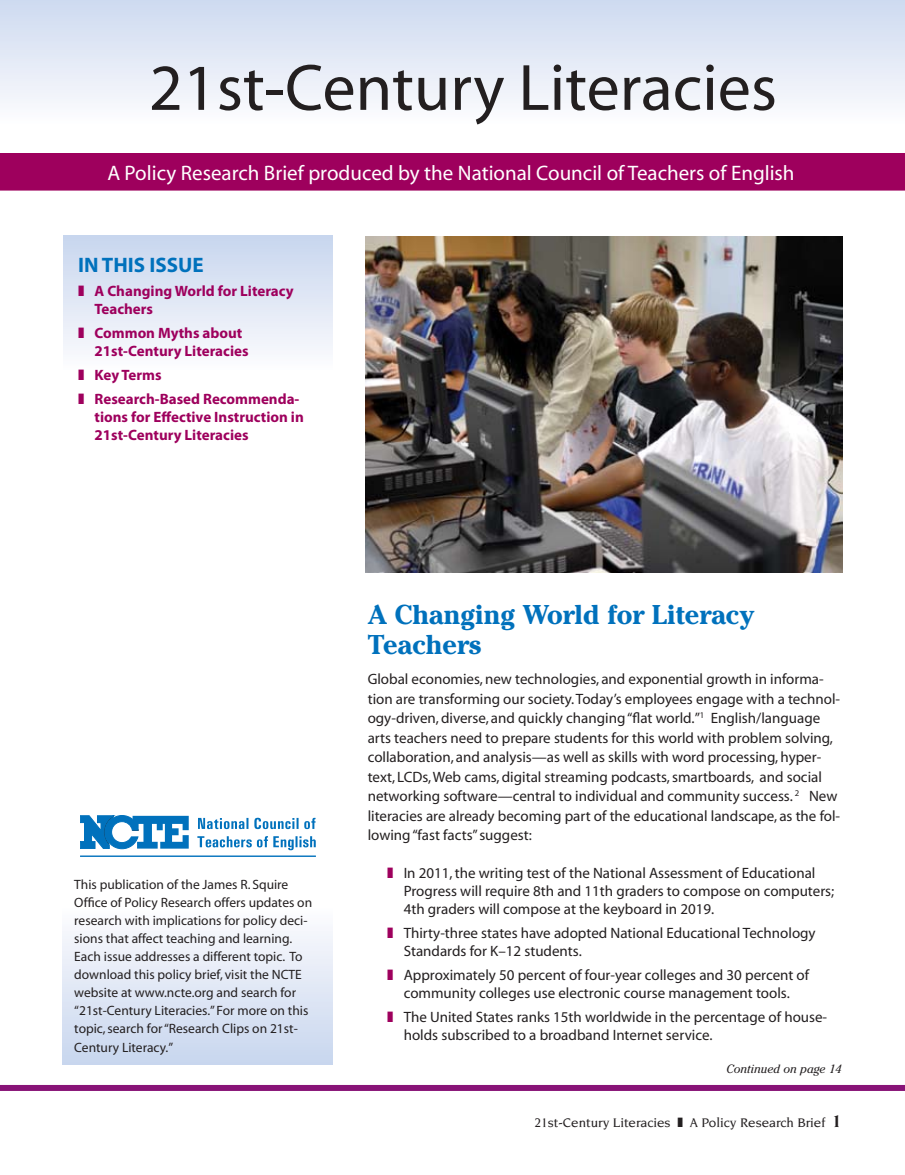
<style>
.page{position:relative;width:905px;height:1175px;background:#fff}
.page>*{position:absolute;margin:0;border:0;box-sizing:border-box;transform-origin:0 0}
.t1{font:66px "Myriad";color:#231f20}
.t2{font:700 27px/30px "Cheltenham";color:#0071bc}
.t3{font:21px "Myriad";color:#fff}
.t4{font:700 21px "Myriad";color:#0071bc}
.t5{font:15px/19.5px "Myriad";color:#231f20}
.t6{font:700 15px/18px "Myriad Pro";color:#9e005d}
.t7{font:13.5px/18px "Myriad";color:#231f20}
.t8{font:500 13.5px "Novarese";color:#231f20}
.t9{font:italic 12px "Cheltenham";color:#231f20}
</style>
<div class="page">
<div style="left:62px;top:872px;width:270px;height:192px;background:linear-gradient(to bottom,#fff,#c9d7ee)"></div>
<div style="left:63px;top:236px;width:269px;height:164px;background:linear-gradient(to bottom,#c9d6ee,#fff)"></div>
<div style="left:0;top:0;width:904px;height:154px;background:linear-gradient(to bottom,#cedaf0,#fff)"></div>
<div style="left:0;top:153px;width:904px;height:37px;background:#9e005d"></div>
<div style="left:0;top:1084px;width:904px;height:6px;background:#881377"></div>
<hr style="left:80px;top:855px;width:236px;height:1px;background:#0071bc">
<svg style="left:198px;top:818px;width:50px;height:11px"></svg>
<svg style="left:254px;top:817px;width:44px;height:12px"></svg>
<svg style="left:304px;top:817px;width:11px;height:12px"></svg>
<svg style="left:197px;top:836px;width:119px;height:14px"></svg>
<svg style="left:80px;top:815px;width:109px;height:34px"></svg>
<img style="left:365px;top:236px;width:477px;height:336px">
<svg style="left:79px;top:286px;width:5px;height:10px"></svg>
<svg style="left:79px;top:328px;width:5px;height:10px"></svg>
<svg style="left:79px;top:370px;width:5px;height:10px"></svg>
<svg style="left:79px;top:394px;width:5px;height:6px"></svg>
<h1 class="t1" style="left:149px;top:55px;width:629px">21st-Century Literacies</h1>
<h3 class="t3" style="left:107px;top:163px;width:688px">A Policy Research Brief produced by the National Council of Teachers of English</h3>
<h3 class="t4" style="left:78px;top:254px;width:127px">IN THIS ISSUE</h3>
<p class="t6" style="left:94px;top:282px;width:201px">A Changing World for Literacy<br>Teachers</p>
<p class="t6" style="left:94px;top:324px;width:155px">Common Myths about<br>21st-Century Literacies</p>
<p class="t6" style="left:94px;top:363px;width:206px;line-height:24px">Key Terms<br>Research-Based Recommenda-</p>
<p class="t6" style="left:94px;top:408px;width:211px">tions for Effective Instruction in<br>21st-Century Literacies</p>
<p class="t7" style="left:74px;top:875px;width:239px">This publication of the James R. Squire Office of Policy Research offers updates on research with implications for policy deci&shy;sions that affect teaching and learning.<br>Each issue addresses a different topic. To download this policy brief, visit the NCTE website at www.ncte.org and search for “21st-Century Literacies.” For more on this topic, search for “Research Clips on 21st-</p>
<p class="t7" style="left:74px;top:1039px;width:100px">Century Literacy.”</p>
<h2 class="t2" style="left:368px;top:599px;width:388px">A Changing World for Literacy<br>Teachers</h2>
<p class="t5" style="left:368px;top:670px;width:474px">Global economies, new technologies, and exponential growth in informa&shy;tion are transforming our society. Today’s employees engage with a technol&shy;ogy-driven, diverse, and quickly changing “flat world.”<sup>1</sup> English/language arts teachers need to prepare students for this world with problem solving, collaboration, and analysis—as well as skills with word processing, hyper&shy;text, LCDs, Web cams, digital streaming podcasts, smartboards, and social networking software—central to individual and community success. <sup>2</sup> New literacies are already becoming part of the educational landscape, as the fol&shy;lowing “fast facts” suggest:</p>
<p class="t5" style="left:404px;top:864px;width:432px;line-height:18px">In 2011, the writing test of the National Assessment of Educational<br>Progress will require 8th and 11th graders to compose on computers;<br>4th graders will compose at the keyboard in 2019.</p>
<p class="t5" style="left:404px;top:924px;width:413px;line-height:18px">Thirty-three states have adopted National Educational Technology<br>Standards for K–12 students.</p>
<p class="t5" style="left:404px;top:966px;width:407px;line-height:18px">Approximately 50 percent of four-year colleges and 30 percent of community colleges use electronic course management tools.</p>
<p class="t5" style="left:404px;top:1008px;width:425px;line-height:18px">The United States ranks 15th worldwide in the percentage of house&shy;holds subscribed to a broadband Internet service.</p>
<p class="t9" style="left:726px;top:1061px;width:116px">Continued on page 14</p>
<p class="t8" style="left:534px;top:1115px;width:138px">21st-Century Literacies</p>
<p class="t8" style="left:689px;top:1115px;width:137px">A Policy Research Brief</p>
</div>
